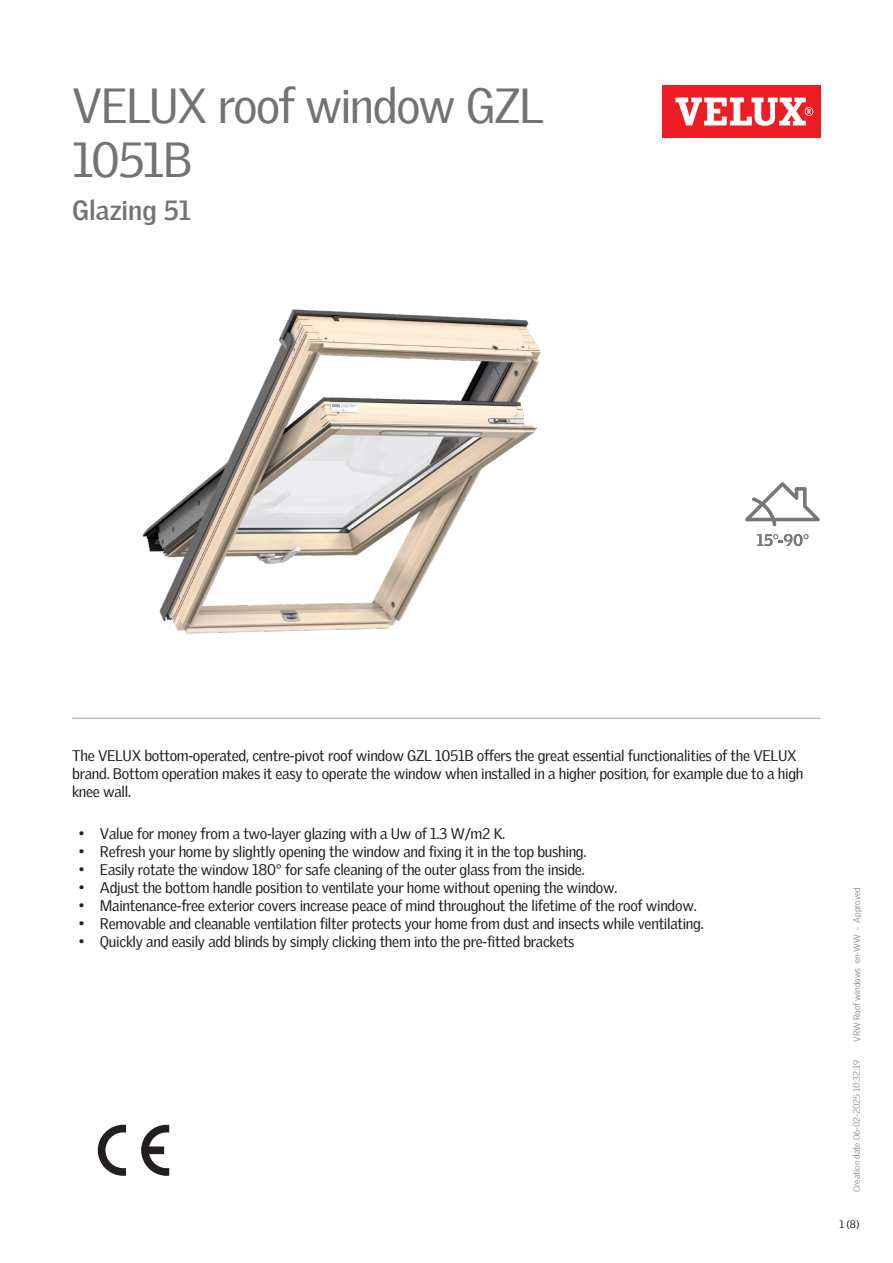
<style>
.page{position:relative;width:893px;height:1263px;background:#fff}
.page>*{position:absolute;margin:0;border:0;box-sizing:border-box;transform-origin:0 0}
.Headline{font:48px/54px "Velux Gothic";letter-spacing:-.035em;color:#737371}
.t1{font:700 27px "Velux Gothic";color:#737371}
.Body_Regular{font:15px/18px "Velux Gothic";letter-spacing:-.02em;color:#231f20}
.t2{font:10.5px "Velux Gothic";color:#231f20}
.t3{font:300 9px "Velux Gothic";color:#7c7e81}
</style>
<div class="page">
<div style="left:662px;top:85px;width:159px;height:53px;background:#ee1d23"></div>
<svg style="left:675px;top:98px;width:138px;height:28px"></svg>
<hr style="left:72px;top:717px;width:749px;height:2px;background:#bcbdbb">
<svg style="left:745px;top:482px;width:75px;height:44px"></svg>
<svg style="left:757px;top:534px;width:52px;height:12px"></svg>
<svg style="left:141px;top:1125px;width:28px;height:51px"></svg>
<svg style="left:98px;top:1125px;width:28px;height:51px"></svg>
<img style="left:142px;top:309px;width:399px;height:325px">
<p class="Headline" style="left:72px;top:74px;width:473px">VELUX roof window GZL<br>1051B</p>
<p class="t1" style="left:72px;top:190px;width:120px">Glazing 51</p>
<p class="Body_Regular" style="left:72px;top:745px;width:733px">The VELUX bottom-operated, centre-pivot roof window GZL 1051B offers the great essential functionalities of the VELUX brand. Bottom operation makes it easy to operate the window when installed in a higher position, for example due to a high knee wall.</p>
<p class="Body_Regular" style="left:79px;top:823px;width:428px">• Value for money from a two-layer glazing with a Uw of 1.3 W/m2 K.</p>
<p class="Body_Regular" style="left:79px;top:841px;width:509px">• Refresh your home by slightly opening the window and fixing it in the top bushing.</p>
<p class="Body_Regular" style="left:79px;top:859px;width:508px">• Easily rotate the window 180° for safe cleaning of the outer glass from the inside.</p>
<p class="Body_Regular" style="left:79px;top:877px;width:540px">• Adjust the bottom handle position to ventilate your home without opening the window.</p>
<p class="Body_Regular" style="left:79px;top:895px;width:619px">• Maintenance-free exterior covers increase peace of mind throughout the lifetime of the roof window.</p>
<p class="Body_Regular" style="left:79px;top:913px;width:627px">• Removable and cleanable ventilation filter protects your home from dust and insects while ventilating.</p>
<p class="Body_Regular" style="left:79px;top:931px;width:497px">• Quickly and easily add blinds by simply clicking them into the pre-fitted brackets</p>
<p class="t3" style="left:850px;top:1042px;width:156px;rotate:-90deg">VRW Roof windows en-WW - Approved</p>
<p class="t3" style="left:850px;top:1192px;width:133px;rotate:-90deg">Creation date 06-02-2025 10:32:19</p>
<p class="t2" style="left:839px;top:1216px;width:22px">1 (8)</p>
</div>
